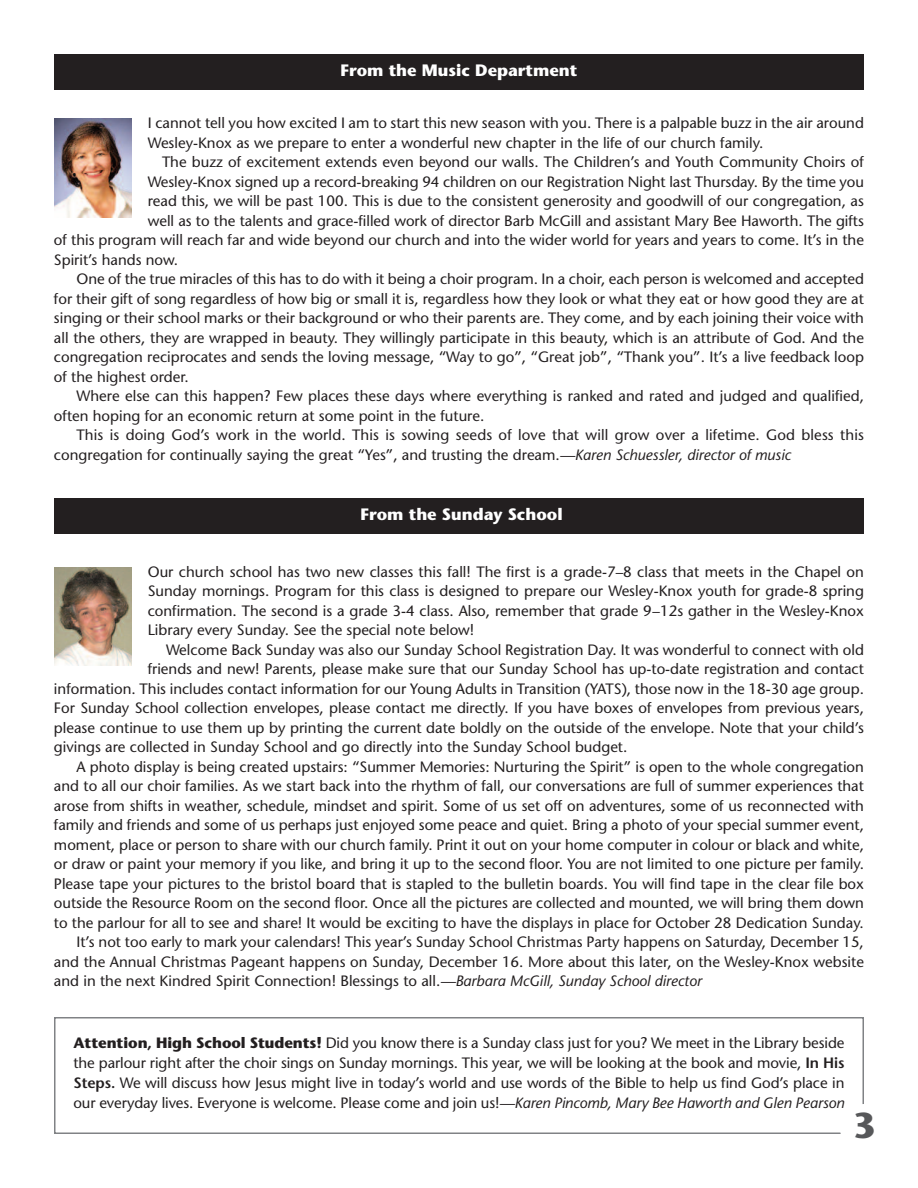
<style>
.page{position:relative;width:918px;height:1188px;background:#fff}
.page>*{position:absolute;margin:0;border:0;box-sizing:border-box;transform-origin:0 0}
.t1{font:700 36px "Stone Sans";color:#57585a}
.t2{font:700 16.5px "Stone Sans";color:#fff}
.t3{font:15px/19.5px "Stone Sans";color:#231f20;text-align:justify}
.s1{font-style:italic}
.s2{font-weight:700}
.s3{font-weight:600}
</style>
<div class="page">
<div style="left:54px;top:54px;width:810px;height:36px;background:#231f20"></div>
<img style="left:54px;top:118px;width:77px;height:100px">
<div style="left:54px;top:498px;width:810px;height:36px;background:#231f20"></div>
<img style="left:54px;top:567px;width:77px;height:99px">
<div style="left:54px;top:1017px;width:810px;height:117px;border:2px solid #808285"></div>
<div style="left:840px;top:1104px;width:49px;height:49px;background:#fff;border-radius:50%"></div>
<p class="t2" style="left:341px;top:64px;width:238px">From the Music Department</p>
<p class="t3" style="left:148px;top:115px;width:718px">I cannot tell you how excited I am to start this new season with you. There is a palpable buzz in the air around<br>Wesley-Knox as we prepare to enter a wonderful new chapter in the life of our church family.</p>
<p class="t3" style="left:162px;top:154px;width:704px">The buzz of excitement extends even beyond our walls. The Children’s and Youth Community Choirs of</p>
<p class="t3" style="left:148px;top:173px;width:718px">Wesley-Knox signed up a record-breaking 94 children on our Registration Night last Thursday. By the time you</p>
<p class="t3" style="left:148px;top:193px;width:718px">read this, we will be past 100. This is due to the consistent generosity and goodwill of our congregation, as</p>
<p class="t3" style="left:148px;top:212px;width:718px">well as to the talents and grace-filled work of director Barb McGill and assistant Mary Bee Haworth. The gifts</p>
<p class="t3" style="left:54px;top:232px;width:812px">of this program will reach far and wide beyond our church and into the wider world for years and years to come. It’s in the</p>
<p class="t3" style="left:54px;top:251px;width:126px">Spirit’s hands now.</p>
<p class="t3" style="left:76px;top:271px;width:789px">One of the true miracles of this has to do with it being a choir program. In a choir, each person is welcomed and accepted</p>
<p class="t3" style="left:54px;top:290px;width:812px">for their gift of song regardless of how big or small it is, regardless how they look or what they eat or how good they are at</p>
<p class="t3" style="left:54px;top:310px;width:811px">singing or their school marks or their background or who their parents are. They come, and by each joining their voice with</p>
<p class="t3" style="left:54px;top:329px;width:812px">all the others, they are wrapped in beauty. They willingly participate in this beauty, which is an attribute of God. And the</p>
<p class="t3" style="left:54px;top:349px;width:812px">congregation reciprocates and sends the loving message, “Way to go”, “Great job”, “Thank you”. It’s a live feedback loop</p>
<p class="t3" style="left:54px;top:368px;width:136px">of the highest order.</p>
<p class="t3" style="left:76px;top:388px;width:789px">Where else can this happen? Few places these days where everything is ranked and rated and judged and qualified,</p>
<p class="t3" style="left:54px;top:407px;width:432px">often hoping for an economic return at some point in the future.</p>
<p class="t3" style="left:76px;top:427px;width:789px">This is doing God’s work in the world. This is sowing seeds of love that will grow over a lifetime. God bless this</p>
<p class="t3" style="left:54px;top:446px;width:738px">congregation for continually saying the great “Yes”, and trusting the dream.<span class="s1">—Karen Schuessler, director of music</span></p>
<p class="t2" style="left:361px;top:508px;width:204px">From the Sunday School</p>
<p class="t3" style="left:148px;top:563px;width:718px">Our church school has two new classes this fall! The first is a grade-7–8 class that meets in the Chapel on Sunday mornings. Program for this class is designed to prepare our Wesley-Knox youth for grade-8 spring confirmation. The second is a grade 3-4 class. Also, remember that grade 9–12s gather in the Wesley-Knox Library every Sunday. See the special note below!</p>
<p class="t3" style="left:166px;top:641px;width:699px">Welcome Back Sunday was also our Sunday School Registration Day. It was wonderful to connect with old</p>
<p class="t3" style="left:148px;top:661px;width:718px">friends and new! Parents, please make sure that our Sunday School has up-to-date registration and contact</p>
<p class="t3" style="left:54px;top:680px;width:811px">information. This includes contact information for our Young Adults in Transition (YATS), those now in the 18-30 age group.</p>
<p class="t3" style="left:54px;top:700px;width:812px">For Sunday School collection envelopes, please contact me directly. If you have boxes of envelopes from previous years,</p>
<p class="t3" style="left:54px;top:719px;width:811px">please continue to use them up by printing the current date boldly on the outside of the envelope. Note that your child’s</p>
<p class="t3" style="left:54px;top:739px;width:575px">givings are collected in Sunday School and go directly into the Sunday School budget.</p>
<p class="t3" style="left:76px;top:758px;width:789px">A photo display is being created upstairs: “Summer Memories: Nurturing the Spirit” is open to the whole congregation</p>
<p class="t3" style="left:54px;top:778px;width:812px">and to all our choir families. As we start back into the rhythm of fall, our conversations are full of summer experiences that</p>
<p class="t3" style="left:54px;top:797px;width:811px">arose from shifts in weather, schedule, mindset and spirit. Some of us set off on adventures, some of us reconnected with</p>
<p class="t3" style="left:54px;top:817px;width:811px">family and friends and some of us perhaps just enjoyed some peace and quiet. Bring a photo of your special summer event,</p>
<p class="t3" style="left:54px;top:836px;width:812px">moment, place or person to share with our church family. Print it out on your home computer in colour or black and white,</p>
<p class="t3" style="left:54px;top:856px;width:812px">or draw or paint your memory if you like, and bring it up to the second floor. You are not limited to one picture per family.</p>
<p class="t3" style="left:54px;top:875px;width:812px">Please tape your pictures to the bristol board that is stapled to the bulletin boards. You will find tape in the clear file box</p>
<p class="t3" style="left:54px;top:895px;width:811px">outside the Resource Room on the second floor. Once all the pictures are collected and mounted, we will bring them down</p>
<p class="t3" style="left:54px;top:914px;width:811px">to the parlour for all to see and share! It would be exciting to have the displays in place for October 28 Dedication Sunday.</p>
<p class="t3" style="left:76px;top:934px;width:789px">It’s not too early to mark your calendars! This year’s Sunday School Christmas Party happens on Saturday, December 15,</p>
<p class="t3" style="left:54px;top:953px;width:811px">and the Annual Christmas Pageant happens on Sunday, December 16. More about this later, on the Wesley-Knox website</p>
<p class="t3" style="left:54px;top:973px;width:650px">and in the next Kindred Spirit Connection! Blessings to all.<span class="s1">—Barbara McGill, Sunday School director</span></p>
<p class="t3" style="left:73px;top:1034px;width:773px;line-height:20.2px"><span class="s2">Attention, High School Students!</span> Did you know there is a Sunday class just for you? We meet in the Library beside the parlour right after the choir sings on Sunday mornings. This year, we will be looking at the book and movie, <span class="s3">In His Steps.</span> We will discuss how Jesus might live in today’s world and use words of the Bible to help us find God’s place in our everyday lives. Everyone is welcome. Please come and join us!<span class="s1">—Karen Pincomb, Mary Bee Haworth and Glen Pearson</span></p>
<h1 class="t1" style="left:853px;top:1111px;width:24px">3</h1>
</div>
